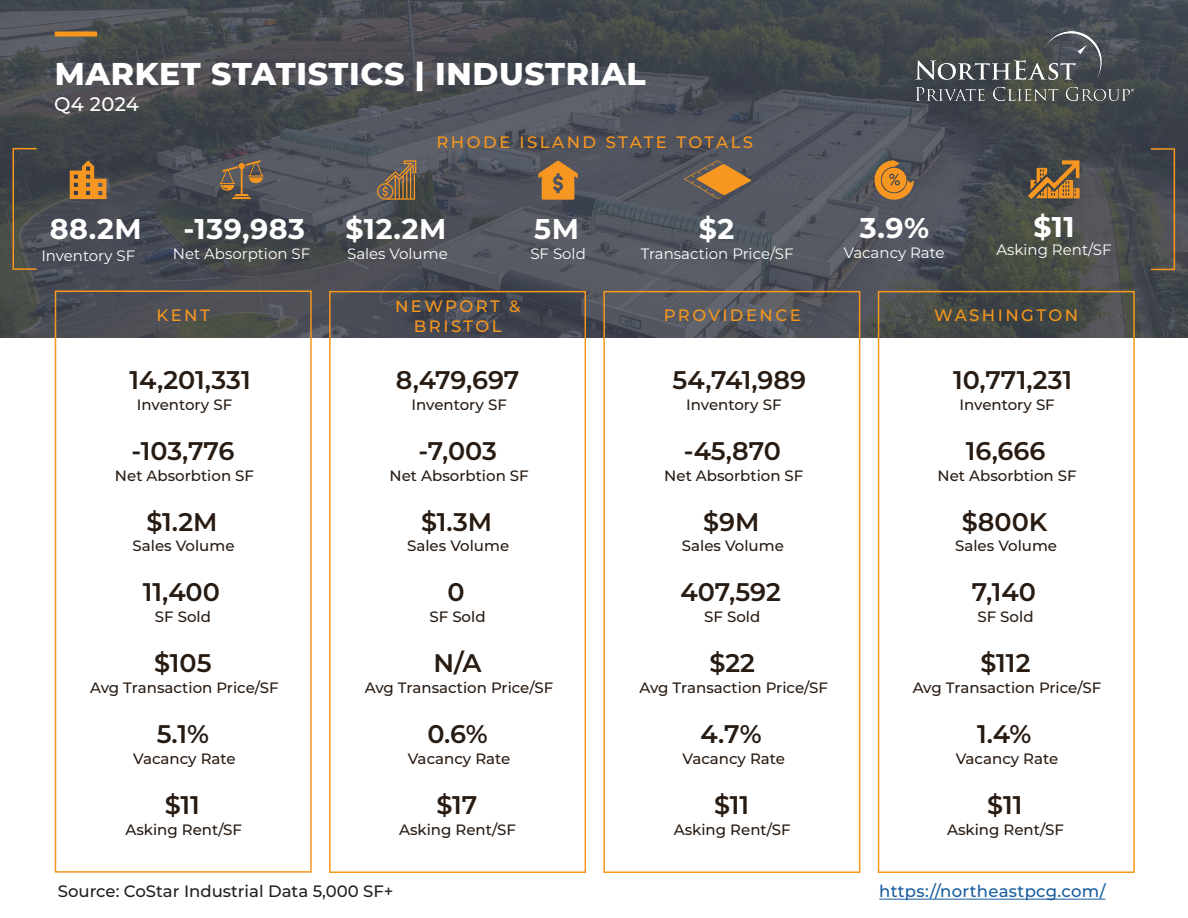
<style>
.page{position:relative;width:1188px;height:918px;background:#fff}
.page>*{position:absolute;margin:0;border:0;box-sizing:border-box;transform-origin:0 0}
.t1{font:800 31.5px "Montserrat";letter-spacing:.02em;color:#fff}
.t2{font:700 28.5px "Montserrat";letter-spacing:.02em;color:#fff}
.t3{font:600 25.5px "Montserrat";color:#281b12}
.t4{font:500 19.5px "Montserrat";letter-spacing:.015em;color:#fff}
.t5{font:500 16.5px/19.8px "Montserrat";letter-spacing:.15em;color:#f7971d;text-align:center}
.t6{font:500 16.5px "Montserrat";color:#231f20}
.t7{font:500 16.5px "Montserrat";letter-spacing:.02em;color:#175d9e}
.t8{font:500 15px "Montserrat";color:#281b12}
.t9{font:15px "Montserrat";color:#fff}
</style>
<div class="page">
<svg style="left:0;top:0;width:1188px;height:337px;background:#494d53"></svg>
<hr style="left:879px;top:899px;width:227px;height:1px;background:#175d9e">
<div style="left:55px;top:31px;width:42px;height:6px;background:#f7971d"></div>
<svg style="left:874px;top:160px;width:40px;height:40px;background:#ae7838"></svg>
<svg style="left:684px;top:160px;width:67px;height:39px;background:#8e6d48"></svg>
<svg style="left:377px;top:160px;width:39px;height:40px;background:#81684c"></svg>
<svg style="left:538px;top:160px;width:40px;height:40px;background:#bb7e36"></svg>
<svg style="left:220px;top:160px;width:44px;height:39px;background:#75614c"></svg>
<svg style="left:70px;top:160px;width:36px;height:39px"></svg>
<svg style="left:1028px;top:160px;width:52px;height:39px;background:#936a35"></svg>
<hr style="left:13px;top:149px;width:1px;height:121px;background:#f8971d">
<svg style="left:13px;top:148px;width:24px;height:1px"></svg>
<hr style="left:14px;top:268px;width:23px;height:2px;background:#f8971d">
<hr style="left:1174px;top:148px;width:1px;height:121px;background:#f8971d">
<svg style="left:1151px;top:269px;width:24px;height:1px"></svg>
<hr style="left:1151px;top:148px;width:23px;height:2px;background:#f8971d">
<img style="left:915px;top:32px;width:218px;height:69px">
<div style="left:55px;top:291px;width:257px;height:582px;border:2px solid #f7971d"></div>
<div style="left:878px;top:291px;width:257px;height:582px;border:2px solid #f7971d"></div>
<div style="left:603px;top:291px;width:257px;height:582px;border:2px solid #f7971d"></div>
<div style="left:329px;top:291px;width:257px;height:582px;border:2px solid #f7971d"></div>
<p class="t1" style="left:55px;top:51px;width:592px">MARKET STATISTICS | INDUSTRIAL</p>
<p class="t4" style="left:54px;top:90px;width:86px">Q4 2024</p>
<p class="t5" style="left:436px;top:131px;width:318px">RHODE ISLAND STATE TOTALS</p>
<p class="t2" style="left:50px;top:208px;width:93px">88.2M</p>
<p class="t9" style="left:41px;top:245px;width:95px">Inventory SF</p>
<p class="t2" style="left:184px;top:208px;width:123px">-139,983</p>
<p class="t9" style="left:173px;top:244px;width:139px">Net Absorption SF</p>
<p class="t2" style="left:346px;top:208px;width:102px">$12.2M</p>
<p class="t9" style="left:347px;top:244px;width:102px">Sales Volume</p>
<p class="t2" style="left:534px;top:208px;width:46px">5M</p>
<p class="t9" style="left:530px;top:244px;width:57px">SF Sold</p>
<p class="t2" style="left:699px;top:208px;width:37px">$2</p>
<p class="t9" style="left:641px;top:244px;width:154px">Transaction Price/SF</p>
<p class="t2" style="left:860px;top:207px;width:71px">3.9%</p>
<p class="t9" style="left:844px;top:242px;width:102px">Vacancy Rate</p>
<p class="t2" style="left:1033px;top:206px;width:43px">$11</p>
<p class="t9" style="left:997px;top:240px;width:116px">Asking Rent/SF</p>
<p class="t5" style="left:395px;top:296px;width:127px">NEWPORT &amp;<br>BRISTOL</p>
<p class="t5" style="left:156px;top:305px;width:55px">KENT</p>
<p class="t5" style="left:664px;top:305px;width:139px">PROVIDENCE</p>
<p class="t5" style="left:934px;top:305px;width:145px">WASHINGTON</p>
<p class="t3" style="left:129px;top:362px;width:123px">14,201,331</p>
<p class="t3" style="left:396px;top:362px;width:125px">8,479,697</p>
<p class="t3" style="left:673px;top:362px;width:135px">54,741,989</p>
<p class="t3" style="left:953px;top:362px;width:121px">10,771,231</p>
<p class="t8" style="left:137px;top:394px;width:97px">Inventory SF</p>
<p class="t8" style="left:412px;top:394px;width:97px">Inventory SF</p>
<p class="t8" style="left:686px;top:394px;width:97px">Inventory SF</p>
<p class="t8" style="left:959px;top:394px;width:97px">Inventory SF</p>
<p class="t3" style="left:132px;top:433px;width:105px">-103,776</p>
<p class="t3" style="left:418px;top:433px;width:80px">-7,003</p>
<p class="t3" style="left:684px;top:433px;width:99px">-45,870</p>
<p class="t3" style="left:966px;top:433px;width:81px">16,666</p>
<p class="t8" style="left:115px;top:465px;width:141px">Net Absorbtion SF</p>
<p class="t8" style="left:390px;top:465px;width:141px">Net Absorbtion SF</p>
<p class="t8" style="left:664px;top:465px;width:141px">Net Absorbtion SF</p>
<p class="t8" style="left:938px;top:465px;width:141px">Net Absorbtion SF</p>
<p class="t3" style="left:146px;top:503px;width:73px">$1.2M</p>
<p class="t3" style="left:421px;top:503px;width:73px">$1.3M</p>
<p class="t3" style="left:703px;top:503px;width:58px">$9M</p>
<p class="t3" style="left:962px;top:503px;width:87px">$800K</p>
<p class="t8" style="left:133px;top:535px;width:103px">Sales Volume</p>
<p class="t8" style="left:407px;top:535px;width:103px">Sales Volume</p>
<p class="t8" style="left:682px;top:535px;width:103px">Sales Volume</p>
<p class="t8" style="left:955px;top:535px;width:103px">Sales Volume</p>
<p class="t3" style="left:143px;top:574px;width:79px">11,400</p>
<p class="t3" style="left:447px;top:574px;width:19px">0</p>
<p class="t3" style="left:681px;top:574px;width:102px">407,592</p>
<p class="t3" style="left:972px;top:574px;width:66px">7,140</p>
<p class="t8" style="left:155px;top:606px;width:58px">SF Sold</p>
<p class="t8" style="left:429px;top:606px;width:58px">SF Sold</p>
<p class="t8" style="left:704px;top:606px;width:58px">SF Sold</p>
<p class="t8" style="left:977px;top:606px;width:58px">SF Sold</p>
<p class="t3" style="left:154px;top:645px;width:59px">$105</p>
<p class="t3" style="left:433px;top:645px;width:50px">N/A</p>
<p class="t3" style="left:709px;top:645px;width:47px">$22</p>
<p class="t3" style="left:980px;top:645px;width:52px">$112</p>
<p class="t8" style="left:90px;top:677px;width:190px">Avg Transaction Price/SF</p>
<p class="t8" style="left:365px;top:677px;width:190px">Avg Transaction Price/SF</p>
<p class="t8" style="left:639px;top:677px;width:190px">Avg Transaction Price/SF</p>
<p class="t8" style="left:913px;top:677px;width:190px">Avg Transaction Price/SF</p>
<p class="t3" style="left:157px;top:716px;width:54px">5.1%</p>
<p class="t3" style="left:427px;top:716px;width:62px">0.6%</p>
<p class="t3" style="left:700px;top:716px;width:63px">4.7%</p>
<p class="t3" style="left:977px;top:716px;width:56px">1.4%</p>
<p class="t8" style="left:133px;top:748px;width:104px">Vacancy Rate</p>
<p class="t3" style="left:165px;top:787px;width:37px">$11</p>
<p class="t8" style="left:125px;top:819px;width:118px">Asking Rent/SF</p>
<p class="t8" style="left:408px;top:748px;width:104px">Vacancy Rate</p>
<p class="t3" style="left:436px;top:787px;width:43px">$17</p>
<p class="t8" style="left:399px;top:819px;width:118px">Asking Rent/SF</p>
<p class="t8" style="left:683px;top:748px;width:104px">Vacancy Rate</p>
<p class="t3" style="left:714px;top:787px;width:37px">$11</p>
<p class="t8" style="left:674px;top:819px;width:118px">Asking Rent/SF</p>
<p class="t8" style="left:956px;top:748px;width:104px">Vacancy Rate</p>
<p class="t3" style="left:987px;top:787px;width:37px">$11</p>
<p class="t8" style="left:947px;top:819px;width:118px">Asking Rent/SF</p>
<p class="t6" style="left:58px;top:880px;width:337px">Source: CoStar Industrial Data 5,000 SF+</p>
<p class="t7" style="left:879px;top:880px;width:228px">https://northeastpcg.com/</p>
</div>
